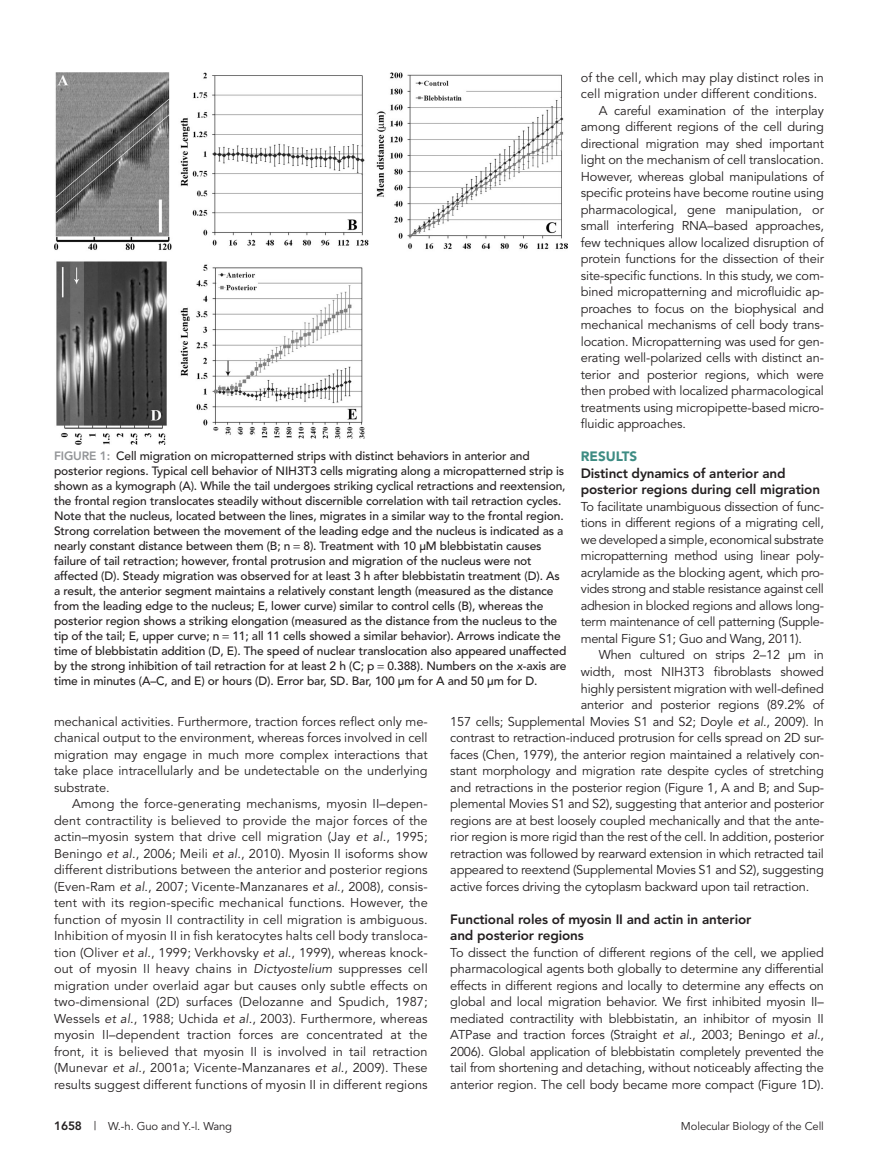
<style>
.page{position:relative;width:878px;height:1175px;background:#fff}
.page>*{position:absolute;margin:0;border:0;box-sizing:border-box;transform-origin:0 0}
.t1{font:800 13.5px/16.5px "Avenir";letter-spacing:-.01em;color:#231f20}
.t2{font:900 13.5px "Avenir";color:#3e8c83}
.t3{font:12.75px/16.5px "Avenir";letter-spacing:-.01em;color:#231f20;text-align:justify}
.t4{font:12.75px "Avenir";letter-spacing:.01em;color:#231f20}
.t5{font:500 12px/15px "Avenir";letter-spacing:-.01em;color:#231f20}
.t6{font:11.25px "Avenir";letter-spacing:-.01em;color:#231f20}
.s1{font-style:italic}
.s2{font-weight:800;color:#939598}
.s3{font-weight:800;font-size:12px}
.s4{font-size:12px}
</style>
<div class="page">
<img style="left:54px;top:72px;width:513px;height:372px">
<p class="t4" style="left:580px;top:70px;width:244px">of the cell, which may play distinct roles in</p>
<p class="t4" style="left:580px;top:86px;width:238px">cell migration under different conditions.</p>
<p class="t3" style="left:598px;top:102px;width:226px">A careful examination of the interplay</p>
<p class="t3" style="left:580px;top:119px;width:244px">among different regions of the cell during</p>
<p class="t3" style="left:580px;top:135px;width:244px">directional migration may shed important</p>
<p class="t3" style="left:580px;top:152px;width:244px">light on the mechanism of cell translocation.</p>
<p class="t3" style="left:580px;top:168px;width:245px">However, whereas global manipulations of</p>
<p class="t3" style="left:580px;top:185px;width:244px">specific proteins have become routine using</p>
<p class="t3" style="left:580px;top:201px;width:245px">pharmacological, gene manipulation, or</p>
<p class="t3" style="left:580px;top:218px;width:244px">small interfering RNA–based approaches,</p>
<p class="t3" style="left:580px;top:234px;width:244px">few techniques allow localized disruption of</p>
<p class="t3" style="left:580px;top:251px;width:244px">protein functions for the dissection of their</p>
<p class="t3" style="left:580px;top:267px;width:245px">site-specific functions. In this study, we com-</p>
<p class="t3" style="left:580px;top:284px;width:245px">bined micropatterning and microfluidic ap-</p>
<p class="t3" style="left:580px;top:300px;width:244px">proaches to focus on the biophysical and</p>
<p class="t3" style="left:580px;top:317px;width:245px">mechanical mechanisms of cell body trans-</p>
<p class="t3" style="left:580px;top:333px;width:245px">location. Micropatterning was used for gen-</p>
<p class="t3" style="left:580px;top:350px;width:245px">erating well-polarized cells with distinct an-</p>
<p class="t3" style="left:580px;top:366px;width:245px">terior and posterior regions, which were</p>
<p class="t3" style="left:580px;top:383px;width:244px">then probed with localized pharmacological</p>
<p class="t3" style="left:580px;top:399px;width:245px">treatments using micropipette-based micro-</p>
<p class="t3" style="left:580px;top:416px;width:107px">fluidic approaches.</p>
<p class="t2" style="left:580px;top:448px;width:58px">RESULTS</p>
<p class="t1" style="left:580px;top:465px;width:241px">Distinct dynamics of anterior and posterior regions during cell migration</p>
<p class="t3" style="left:580px;top:498px;width:245px">To facilitate unambiguous dissection of func&shy;tions in different regions of a migrating cell, we developed a simple, economical substrate micropatterning method using linear poly&shy;acrylamide as the blocking agent, which pro&shy;vides strong and stable resistance against cell adhesion in blocked regions and allows long&shy;term maintenance of cell patterning (Supple&shy;mental Figure S1; Guo and Wang, 2011).</p>
<p class="t3" style="left:598px;top:647px;width:227px">When cultured on strips 2–12 μm in</p>
<p class="t3" style="left:580px;top:663px;width:244px">width, most NIH3T3 fibroblasts showed</p>
<p class="t3" style="left:580px;top:680px;width:245px">highly persistent migration with well-defined</p>
<p class="t3" style="left:580px;top:696px;width:244px">anterior and posterior regions (89.2% of</p>
<p class="t3" style="left:450px;top:713px;width:375px">157 cells; Supplemental Movies S1 and S2; Doyle <span class="s1">et al</span>., 2009). In</p>
<p class="t3" style="left:450px;top:729px;width:375px">contrast to retraction-induced protrusion for cells spread on 2D sur-</p>
<p class="t3" style="left:450px;top:746px;width:375px">faces (Chen, 1979), the anterior region maintained a relatively con-</p>
<p class="t3" style="left:450px;top:762px;width:375px">stant morphology and migration rate despite cycles of stretching</p>
<p class="t3" style="left:450px;top:779px;width:375px">and retractions in the posterior region (Figure 1, A and B; and Sup-</p>
<p class="t3" style="left:450px;top:795px;width:375px">plemental Movies S1 and S2), suggesting that anterior and posterior</p>
<p class="t3" style="left:450px;top:812px;width:375px">regions are at best loosely coupled mechanically and that the ante-</p>
<p class="t3" style="left:450px;top:828px;width:375px">rior region is more rigid than the rest of the cell. In addition, posterior</p>
<p class="t3" style="left:450px;top:845px;width:375px">retraction was followed by rearward extension in which retracted tail</p>
<p class="t3" style="left:450px;top:861px;width:375px">appeared to reextend (Supplemental Movies S1 and S2), suggesting</p>
<p class="t3" style="left:450px;top:878px;width:360px">active forces driving the cytoplasm backward upon tail retraction.</p>
<p class="t1" style="left:450px;top:910px;width:302px">Functional roles of myosin II and actin in anterior and posterior regions</p>
<p class="t3" style="left:450px;top:944px;width:375px">To dissect the function of different regions of the cell, we applied pharmacological agents both globally to determine any differential effects in different regions and locally to determine any effects on global and local migration behavior. We first inhibited myosin II– mediated contractility with blebbistatin, an inhibitor of myosin II ATPase and traction forces (Straight <span class="s1">et al</span>., 2003; Beningo <span class="s1">et al</span>., 2006). Global application of blebbistatin completely prevented the tail from shortening and detaching, without noticeably affecting the anterior region. The cell body became more compact (Figure 1D).</p>
<p class="t5" style="left:54px;top:448px;width:514px"><span class="s2">FIGURE 1:</span> Cell migration on micropatterned strips with distinct behaviors in anterior and posterior regions. Typical cell behavior of NIH3T3 cells migrating along a micropatterned strip is shown as a kymograph (A). While the tail undergoes striking cyclical retractions and reextension, the frontal region translocates steadily without discernible correlation with tail retraction cycles.<br>Note that the nucleus, located between the lines, migrates in a similar way to the frontal region.<br>Strong correlation between the movement of the leading edge and the nucleus is indicated as a nearly constant distance between them (B; n 8). Treatment with 10 μM blebbistatin causes failure of tail retraction; however, frontal protrusion and migration of the nucleus were not affected (D). Steady migration was observed for at least 3 h after blebbistatin treatment (D). As a result, the anterior segment maintains a relatively constant length (measured as the distance from the leading edge to the nucleus; E, lower curve) similar to control cells (B), whereas the posterior region shows a striking elongation (measured as the distance from the nucleus to the tip of the tail; E, upper curve; n 11; all 11 cells showed a similar behavior). Arrows indicate the time of blebbistatin addition (D, E). The speed of nuclear translocation also appeared unaffected by the strong inhibition of tail retraction for at least 2 h (C; p 0.388). Numbers on the <span class="s1">x</span>-axis are time in minutes (A–C, and E) or hours (D). Error bar, SD. Bar, 100 μm for A and 50 μm for D.</p>
<p class="t3" style="left:54px;top:713px;width:375px">mechanical activities. Furthermore, traction forces reflect only me&shy;chanical output to the environment, whereas forces involved in cell migration may engage in much more complex interactions that take place intracellularly and be undetectable on the underlying substrate.</p>
<p class="t3" style="left:54px;top:795px;width:375px;text-indent:18px">Among the force-generating mechanisms, myosin II–depen&shy;dent contractility is believed to provide the major forces of the actin–myosin system that drive cell migration (Jay <span class="s1">et al</span>., 1995; Beningo <span class="s1">et al</span>., 2006; Meili <span class="s1">et al</span>., 2010). Myosin II isoforms show different distributions between the anterior and posterior regions (Even-Ram <span class="s1">et al</span>., 2007; Vicente-Manzanares <span class="s1">et al</span>., 2008), consis&shy;tent with its region-specific mechanical functions. However, the function of myosin II contractility in cell migration is ambiguous.<br>Inhibition of myosin II in fish keratocytes halts cell body transloca&shy;tion (Oliver <span class="s1">et al</span>., 1999; Verkhovsky <span class="s1">et al</span>., 1999), whereas knock&shy;out of myosin II heavy chains in <span class="s1">Dictyostelium</span> suppresses cell migration under overlaid agar but causes only subtle effects on two-dimensional (2D) surfaces (Delozanne and Spudich, 1987; Wessels <span class="s1">et al</span>., 1988; Uchida <span class="s1">et al</span>., 2003). Furthermore, whereas myosin II–dependent traction forces are concentrated at the front, it is believed that myosin II is involved in tail retraction (Munevar <span class="s1">et al</span>., 2001a; Vicente-Manzanares <span class="s1">et al</span>., 2009). These results suggest different functions of myosin II in different regions</p>
<p class="t6" style="left:54px;top:1119px;width:180px"><span class="s3">1658</span> <span class="s4">|</span> W.-h. Guo and Y.-l. Wang</p>
<p class="t6" style="left:681px;top:1119px;width:144px">Molecular Biology of the Cell</p>
</div>
